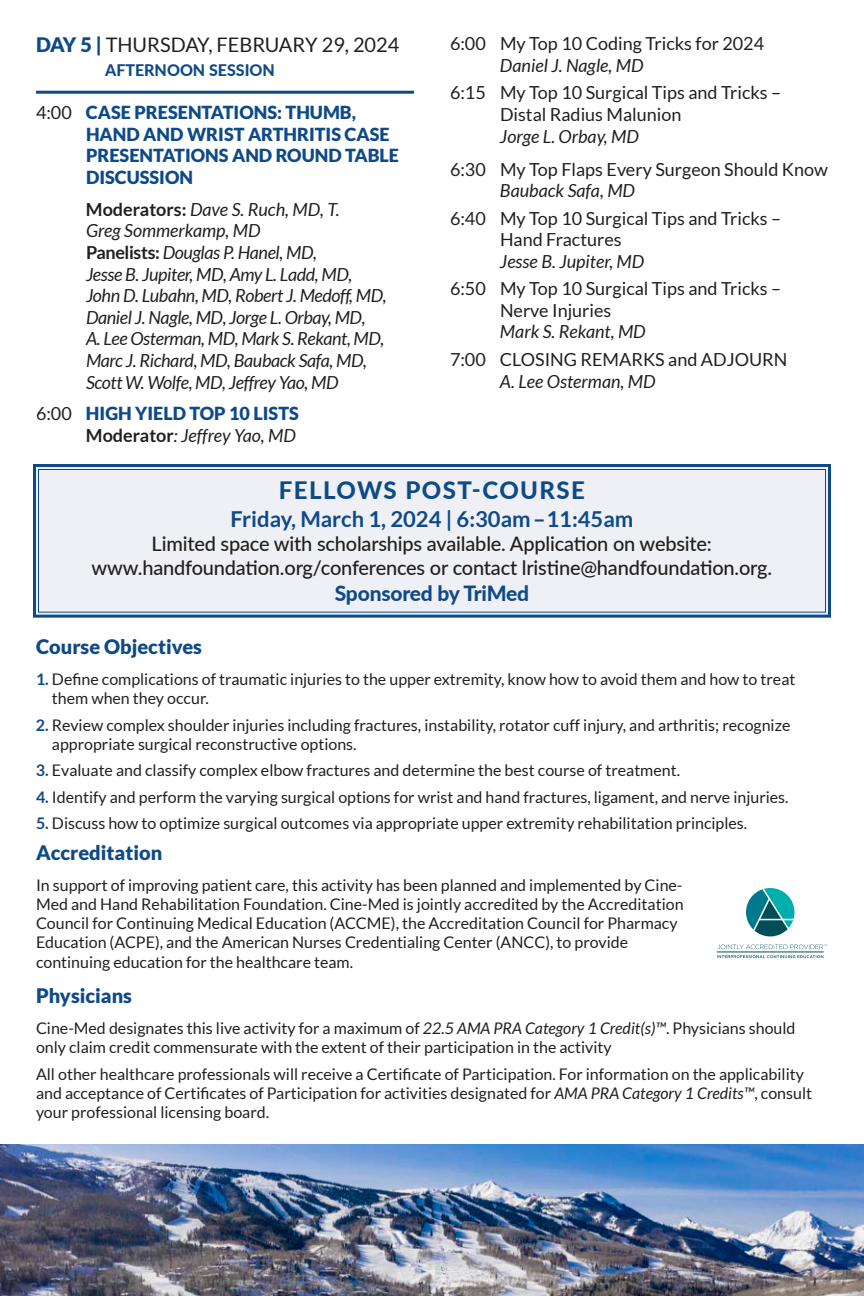
<style>
.page{position:relative;width:864px;height:1296px;background:#fff}
.page>*{position:absolute;margin:0;border:0;box-sizing:border-box;transform-origin:0 0}
.t1{font:800 24px "Lato";letter-spacing:.06em;color:#0f4a88}
.t2{font:700 22px "Lato";color:#0f4a88}
.t3{font:800 21px "Lato";letter-spacing:-.01em;color:#0f4a88}
.t4{font:500 20px/24px "Lato";letter-spacing:-.01em;color:#231f20;text-align:center}
.t5{font:900 20px "Lato";color:#0f4a88}
.t6{font:20px "Lato";color:#231f20}
.t7{font:italic 18px/21.6px "Lato";letter-spacing:-.02em;color:#231f20}
.t8{font:18px/21.6px "Lato";color:#231f20}
.t9{font:900 18px/21.6px "Lato";color:#0f4a88}
.t10{font:italic 18px "Lato";color:#231f20}
.t11{font:16px/19.2px "Lato";color:#231f20}
.t12{font:800 16px "Lato";color:#0f4a88}
.s1{font-weight:900;color:#0f4a88}
.s2{font-weight:400;color:#231f20}
.s3{font-weight:700;font-style:normal}
.s4{font-weight:700;color:#231f20}
.s5{font-weight:400;font-style:italic;color:#231f20}
.s6{font-weight:700;color:#0f4a88}
.s7{font-style:italic}
</style>
<div class="page">
<hr style="left:36px;top:91px;width:378px;height:3px;background:#0f4a88">
<svg style="left:717px;top:955px;width:106px;height:3px"></svg>
<hr style="left:717px;top:952px;width:107px;height:1px;background:#004e58">
<svg style="left:746px;top:888px;width:49px;height:49px"></svg>
<svg style="left:717px;top:944px;width:110px;height:5px"></svg>
<div style="left:33px;top:464px;width:798px;height:154px;background:#eef0f5"></div>
<div style="left:38px;top:469px;width:788px;height:144px;border:1px solid #0f4a88"></div>
<img style="left:0;top:1144px;width:864px;height:152px">
<p class="t6" style="left:36px;top:34px;width:365px"><span class="s1">DAY 5 |</span> THURSDAY, FEBRUARY 29, 2024</p>
<p class="t12" style="left:105px;top:58px;width:171px">AFTERNOON SESSION</p>
<p class="t9" style="left:86px;top:102px;width:315px;text-indent:-50px"><span class="s2">4:00</span> CASE PRESENTATIONS: THUMB,<br>HAND AND WRIST ARTHRITIS CASE<br>PRESENTATIONS AND ROUND TABLE<br>DISCUSSION</p>
<p class="t7" style="left:86px;top:199px;width:302px"><span class="s3">Moderators:</span> Dave S. Ruch, MD, T.<br>Greg Sommerkamp, MD<br><span class="s3">Panelists:</span> Douglas P. Hanel, MD,<br>Jesse B. Jupiter, MD, Amy L. Ladd, MD, John D. Lubahn, MD, Robert J. Medoff, MD, Daniel J. Nagle, MD, Jorge L. Orbay, MD,<br>A. Lee Osterman, MD, Mark S. Rekant, MD, Marc J. Richard, MD, Bauback Safa, MD, Scott W. Wolfe, MD, Jeffrey Yao, MD</p>
<p class="t9" style="left:36px;top:402px;width:264px;text-align:right"><span class="s2">6:00</span> HIGH YIELD TOP 10 LISTS<br><span class="s4">Moderator</span><span class="s5">: Jeffrey Yao, MD</span></p>
<p class="t8" style="left:450px;top:33px;width:316px">6:00 My Top 10 Coding Tricks for 2024</p>
<p class="t10" style="left:500px;top:56px;width:145px">Daniel J. Nagle, MD</p>
<p class="t8" style="left:500px;top:82px;width:283px;text-indent:-50px">6:15 My Top 10 Surgical Tips and Tricks –<br>Distal Radius Malunion</p>
<p class="t10" style="left:500px;top:126px;width:140px">Jorge L. Orbay, MD</p>
<p class="t8" style="left:450px;top:158px;width:380px">6:30 My Top Flaps Every Surgeon Should Know</p>
<p class="t10" style="left:500px;top:181px;width:137px">Bauback Safa, MD</p>
<p class="t8" style="left:500px;top:207px;width:283px;text-indent:-50px">6:40 My Top 10 Surgical Tips and Tricks –<br>Hand Fractures</p>
<p class="t10" style="left:500px;top:251px;width:146px">Jesse B. Jupiter, MD</p>
<p class="t8" style="left:500px;top:278px;width:283px;text-indent:-50px">6:50 My Top 10 Surgical Tips and Tricks –<br>Nerve Injuries</p>
<p class="t10" style="left:500px;top:322px;width:147px">Mark S. Rekant, MD</p>
<p class="t8" style="left:450px;top:349px;width:339px">7:00 CLOSING REMARKS and ADJOURN</p>
<p class="t10" style="left:500px;top:371px;width:157px">A. Lee Osterman, MD</p>
<h1 class="t1" style="left:279px;top:472px;width:308px">FELLOWS POST-COURSE</h1>
<h2 class="t2" style="left:231px;top:506px;width:404px">Friday, March 1, 2024 | 6:30am – 11:45am</h2>
<p class="t4" style="left:92px;top:530px;width:682px">Limited space with scholarships available. Application on website: www.handfoundation.org/conferences or contact lristine@handfoundation.org.</p>
<h3 class="t3" style="left:335px;top:577px;width:196px">Sponsored by TriMed</h3>
<p class="t5" style="left:36px;top:635px;width:168px">Course Objectives</p>
<p class="t11" style="left:52px;top:669px;width:745px;text-indent:-16px"><span class="s6">1.</span> Define complications of traumatic injuries to the upper extremity, know how to avoid them and how to treat them when they occur.</p>
<p class="t11" style="left:52px;top:715px;width:740px;text-indent:-16px"><span class="s6">2.</span> Review complex shoulder injuries including fractures, instability, rotator cuff injury, and arthritis; recognize appropriate surgical reconstructive options.</p>
<p class="t11" style="left:36px;top:761px;width:646px"><span class="s6">3.</span> Evaluate and classify complex elbow fractures and determine the best course of treatment.</p>
<p class="t11" style="left:36px;top:787px;width:754px"><span class="s6">4.</span> Identify and perform the varying surgical options for wrist and hand fractures, ligament, and nerve injuries.</p>
<p class="t11" style="left:36px;top:813px;width:713px"><span class="s6">5.</span> Discuss how to optimize surgical outcomes via appropriate upper extremity rehabilitation principles.</p>
<p class="t5" style="left:36px;top:841px;width:128px">Accreditation</p>
<p class="t11" style="left:36px;top:875px;width:649px">In support of improving patient care, this activity has been planned and implemented by Cine-Med and Hand Rehabilitation Foundation. Cine-Med is jointly accredited by the Accreditation Council for Continuing Medical Education (ACCME), the Accreditation Council for Pharmacy Education (ACPE), and the American Nurses Credentialing Center (ANCC), to provide continuing education for the healthcare team.</p>
<p class="t5" style="left:36px;top:984px;width:98px">Physicians</p>
<p class="t11" style="left:36px;top:1018px;width:761px">Cine-Med designates this live activity for a maximum of <span class="s7">22.5 AMA PRA Category 1 Credit(s)™</span>. Physicians should only claim credit commensurate with the extent of their participation in the activity</p>
<p class="t11" style="left:36px;top:1064px;width:778px">All other healthcare professionals will receive a Certificate of Participation. For information on the applicability and acceptance of Certificates of Participation for activities designated for <span class="s7">AMA PRA Category 1 Credits™</span>, consult your professional licensing board.</p>
</div>
